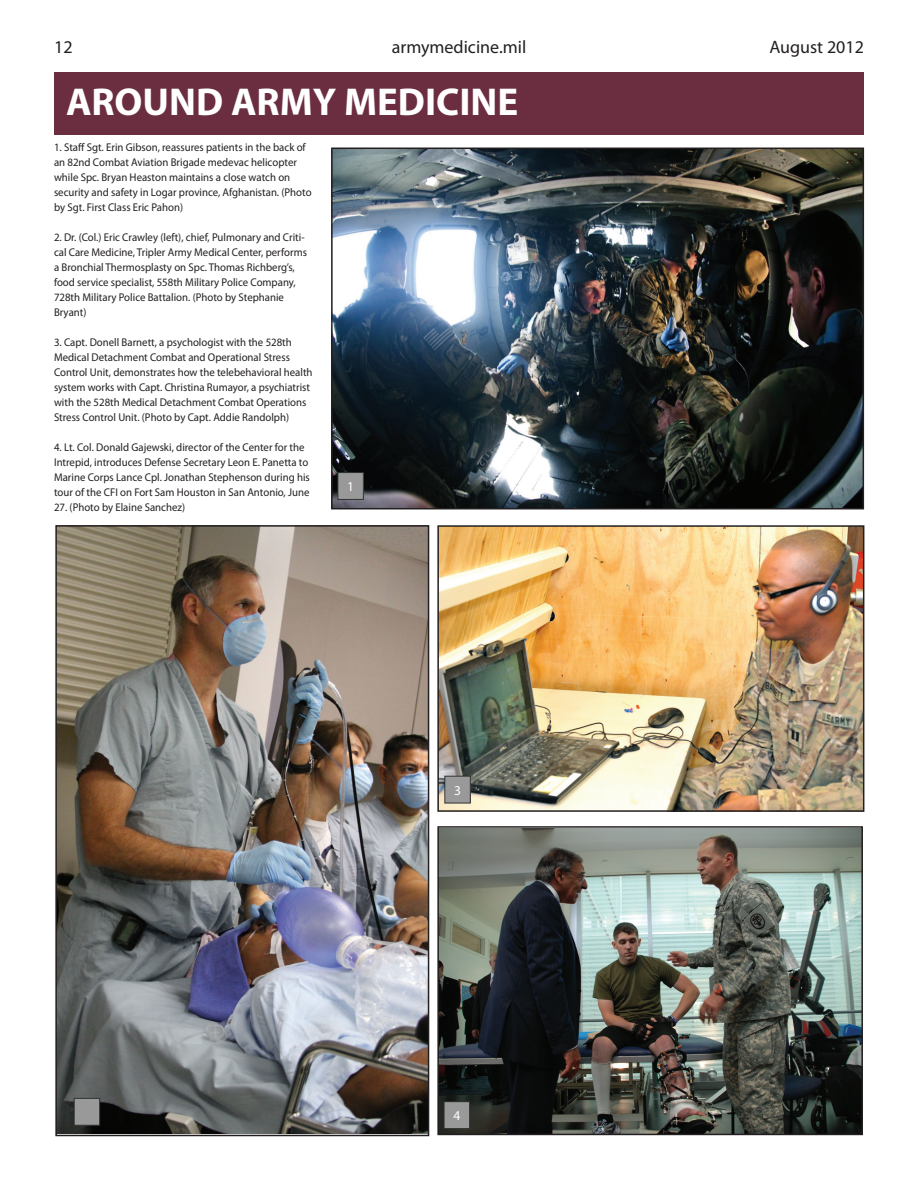
<style>
.page{position:relative;width:918px;height:1188px;background:#fff}
.page>*{position:absolute;margin:0;border:0;box-sizing:border-box;transform-origin:0 0}
.t1{font:700 39px "Myriad Pro";color:#fff}
.t2{font:18px "Myriad Pro";color:#231f20}
.t3{font:13.5px "Myriad Pro";color:#fff}
.t4{font:11.25px/15px "Myriad Pro";color:#231f20;scale:.96 1}
</style>
<div class="page">
<div style="left:54px;top:72px;width:810px;height:63px;background:#6b2e40"></div>
<img style="left:334px;top:151px;width:527px;height:355px">
<div style="left:331px;top:148px;width:533px;height:361px;border:2px solid #231f20"></div>
<img style="left:440px;top:829px;width:420px;height:303px">
<div style="left:437px;top:826px;width:426px;height:309px;border:2px solid #231f20"></div>
<img style="left:440px;top:528px;width:421px;height:281px">
<div style="left:437px;top:525px;width:427px;height:287px;border:2px solid #231f20"></div>
<div style="left:445px;top:776px;width:25px;height:27px;background:#999"></div>
<div style="left:444px;top:776px;width:27px;height:27px;border:1px solid #313232"></div>
<div style="left:444px;top:1102px;width:26px;height:27px;background:#999"></div>
<div style="left:444px;top:1101px;width:26px;height:28px;border:1px solid #313232"></div>
<div style="left:338px;top:473px;width:25px;height:26px;background:#999"></div>
<div style="left:338px;top:472px;width:26px;height:28px;border:1px solid #313232"></div>
<img style="left:58px;top:528px;width:368px;height:605px">
<div style="left:55px;top:525px;width:374px;height:611px;border:2px solid #231f20"></div>
<div style="left:74px;top:1098px;width:26px;height:28px;background:#999;border:1px solid #313232"></div>
<h2 class="t2" style="left:54px;top:36px;width:20px">12</h2>
<h2 class="t2" style="left:392px;top:36px;width:136px">armymedicine.mil</h2>
<h2 class="t2" style="left:769px;top:36px;width:96px">August 2012</h2>
<h1 class="t1" style="left:66px;top:76px;width:454px">AROUND ARMY MEDICINE</h1>
<p class="t4" style="left:54px;top:139px;width:270px">1. Staff Sgt. Erin Gibson, reassures patients in the back of an 82nd Combat Aviation Brigade medevac helicopter while Spc. Bryan Heaston maintains a close watch on security and safety in Logar province, Afghanistan. (Photo by Sgt. First Class Eric Pahon)</p>
<p class="t4" style="left:54px;top:229px;width:265px">2. Dr. (Col.) Eric Crawley (left), chief, Pulmonary and Criti&shy;cal Care Medicine, Tripler Army Medical Center, performs a Bronchial Thermosplasty on Spc. Thomas Richberg’s, food service specialist, 558th Military Police Company, 728th Military Police Battalion. (Photo by Stephanie Bryant)</p>
<p class="t4" style="left:54px;top:334px;width:271px">3. Capt. Donell Barnett, a psychologist with the 528th Medical Detachment Combat and Operational Stress Control Unit, demonstrates how the telebehavioral health system works with Capt. Christina Rumayor, a psychiatrist with the 528th Medical Detachment Combat Operations Stress Control Unit. (Photo by Capt. Addie Randolph)</p>
<p class="t4" style="left:54px;top:439px;width:268px">4. Lt. Col. Donald Gajewski, director of the Center for the Intrepid, introduces Defense Secretary Leon E. Panetta to Marine Corps Lance Cpl. Jonathan Stephenson during his tour of the CFI on Fort Sam Houston in San Antonio, June</p>
<p class="t4" style="left:54px;top:499px;width:138px">27. (Photo by Elaine Sanchez)</p>
<p class="t3" style="left:347px;top:478px;width:8px">1</p>
<p class="t3" style="left:454px;top:782px;width:8px">3</p>
<p class="t3" style="left:453px;top:1107px;width:8px">4</p>
</div>
